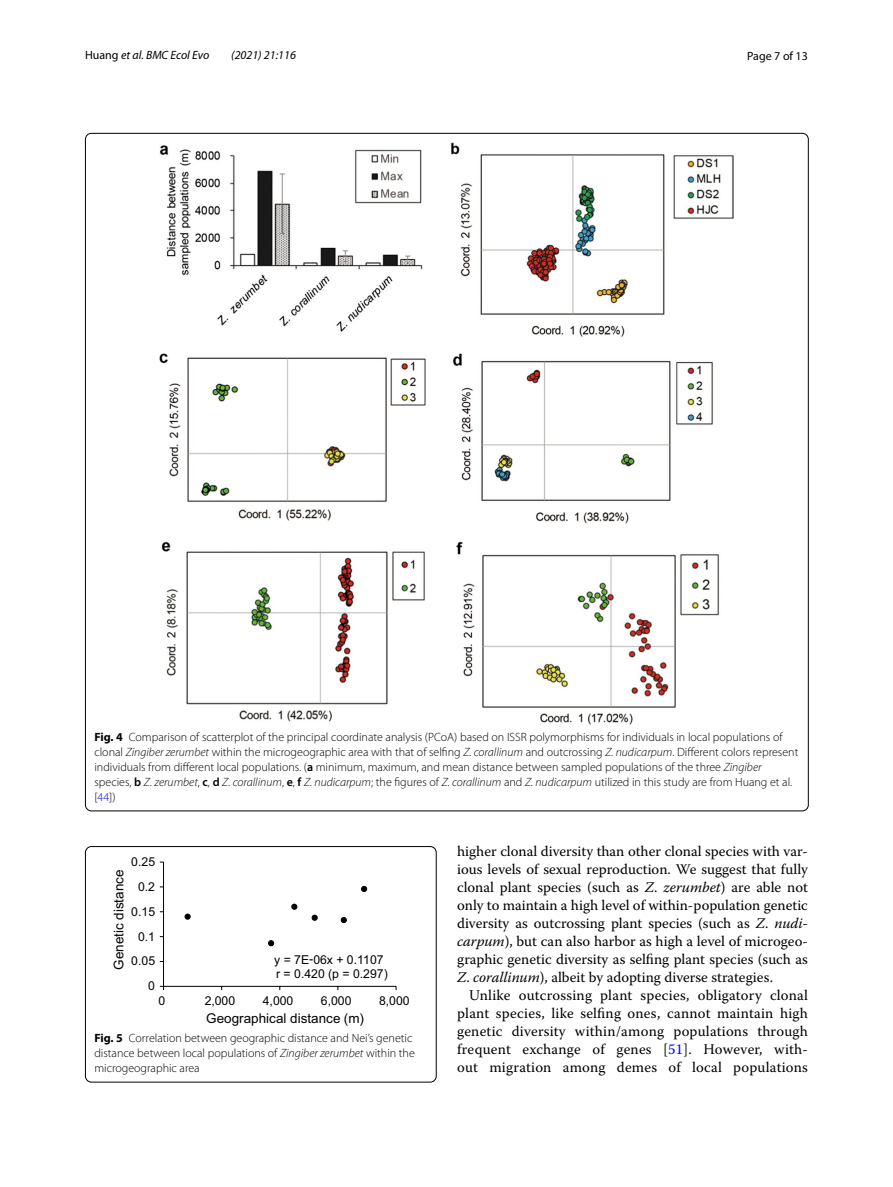
<style>
.page{position:relative;width:893px;height:1187px;background:#fff}
.page>*{position:absolute;margin:0;border:0;box-sizing:border-box;transform-origin:0 0}
.t1{font:14.7px/18px "Warnock Pro";letter-spacing:.01em;color:#000;text-align:justify}
.t2{font:13.5px "Arial MT6";color:#000}
.t3{font:12.3px/14.1px "Arial MT6";color:#000}
.t4{font:300 12px/15px "Myriad Pro";color:#000}
.t5{font:italic 12px "Myriad Pro";color:#000}
.t6{font:12px "Myriad Pro";color:#000}
.s1{font-style:normal}
.s2{font-weight:700}
.s3{font-style:italic}
.s4{font-weight:600}
.s5{color:#00f}
</style>
<div class="page">
<img style="left:160px;top:142px;width:574px;height:583px">
<hr style="left:163px;top:862px;width:1px;height:124px;background:#000">
<hr style="left:164px;top:986px;width:232px;height:1px;background:#000">
<svg style="left:185px;top:913px;width:5px;height:6px"></svg>
<svg style="left:291px;top:903px;width:6px;height:6px"></svg>
<svg style="left:268px;top:940px;width:6px;height:6px"></svg>
<svg style="left:361px;top:886px;width:6px;height:5px"></svg>
<svg style="left:341px;top:917px;width:6px;height:5px"></svg>
<svg style="left:312px;top:914px;width:5px;height:6px"></svg>
<div style="left:85px;top:846px;width:351px;height:236px;border:1px solid #000;border-radius:6px"></div>
<p class="t5" style="left:85px;top:48px;width:126px"><span class="s1">Huang</span> et al. BMC Ecol Evo</p>
<p class="t5" style="left:231px;top:48px;width:66px">(2021) 21:116</p>
<p class="t6" style="left:747px;top:48px;width:62px">Page 7 of 13</p>
<p class="t4" style="left:94px;top:729px;width:705px"><span class="s2">Fig. 4</span> Comparison of scatterplot of the principal coordinate analysis (PCoA) based on ISSR polymorphisms for individuals in local populations of clonal <span class="s3">Zingiber zerumbet</span> within the microgeographic area with that of selfing <span class="s3">Z. corallinum</span> and outcrossing <span class="s3">Z. nudicarpum</span>. Different colors represent individuals from different local populations. (<span class="s4">a</span> minimum, maximum, and mean distance between sampled populations of the three <span class="s3">Zingiber </span>species, <span class="s4">b</span> <span class="s3">Z</span>. <span class="s3">zerumbet</span>, <span class="s4">c</span>, <span class="s4">d</span> <span class="s3">Z. corallinum</span>, <span class="s4">e</span>, <span class="s4">f</span> <span class="s3">Z. nudicarpum</span>; the figures of <span class="s3">Z. corallinum</span> and <span class="s3">Z. nudicarpum</span> utilized in this study are from Huang et al. [<span class="s5">44</span>])</p>
<p class="t2" style="left:110px;top:969px;width:102px;rotate:-90deg">Genetic distance</p>
<p class="t3" style="left:131px;top:854px;width:25px">0.25</p>
<p class="t3" style="left:138px;top:879px;width:18px">0.2</p>
<p class="t3" style="left:131px;top:904px;width:25px">0.15</p>
<p class="t3" style="left:138px;top:929px;width:18px">0.1</p>
<p class="t3" style="left:131px;top:954px;width:25px">0.05</p>
<p class="t3" style="left:148px;top:979px;width:8px">0</p>
<p class="t3" style="left:274px;top:952px;width:115px">y = 7E-06x + 0.1107 r = 0.420 (p = 0.297)</p>
<p class="t3" style="left:158px;top:993px;width:8px">0</p>
<p class="t3" style="left:205px;top:993px;width:32px">2,000</p>
<p class="t3" style="left:263px;top:993px;width:32px">4,000</p>
<p class="t3" style="left:321px;top:993px;width:32px">6,000</p>
<p class="t3" style="left:379px;top:993px;width:32px">8,000</p>
<p class="t2" style="left:206px;top:1009px;width:159px">Geographical distance (m)</p>
<p class="t4" style="left:94px;top:1031px;width:322px"><span class="s2">Fig. 5</span> Correlation between geographic distance and Nei’s genetic distance between local populations of <span class="s3">Zingiber zerumbet</span> within the microgeographic area</p>
<p class="t1" style="left:457px;top:841px;width:352px">higher clonal diversity than other clonal species with var&shy;ious levels of sexual reproduction. We suggest that fully clonal plant species (such as <span class="s3">Z</span>. <span class="s3">zerumbet</span>) are able not only to maintain a high level of within-population genetic diversity as outcrossing plant species (such as <span class="s3">Z</span>. <span class="s3">nudi&shy;carpum</span>), but can also harbor as high a level of microgeo&shy;graphic genetic diversity as selfing plant species (such as <span class="s3">Z</span>. <span class="s3">corallinum</span>), albeit by adopting diverse strategies.</p>
<p class="t1" style="left:457px;top:985px;width:352px;text-indent:12px">Unlike outcrossing plant species, obligatory clonal plant species, like selfing ones, cannot maintain high genetic diversity within/among populations through frequent exchange of genes [<span class="s5">51</span>]. However, with&shy;out migration among demes of local populations</p>
</div>
